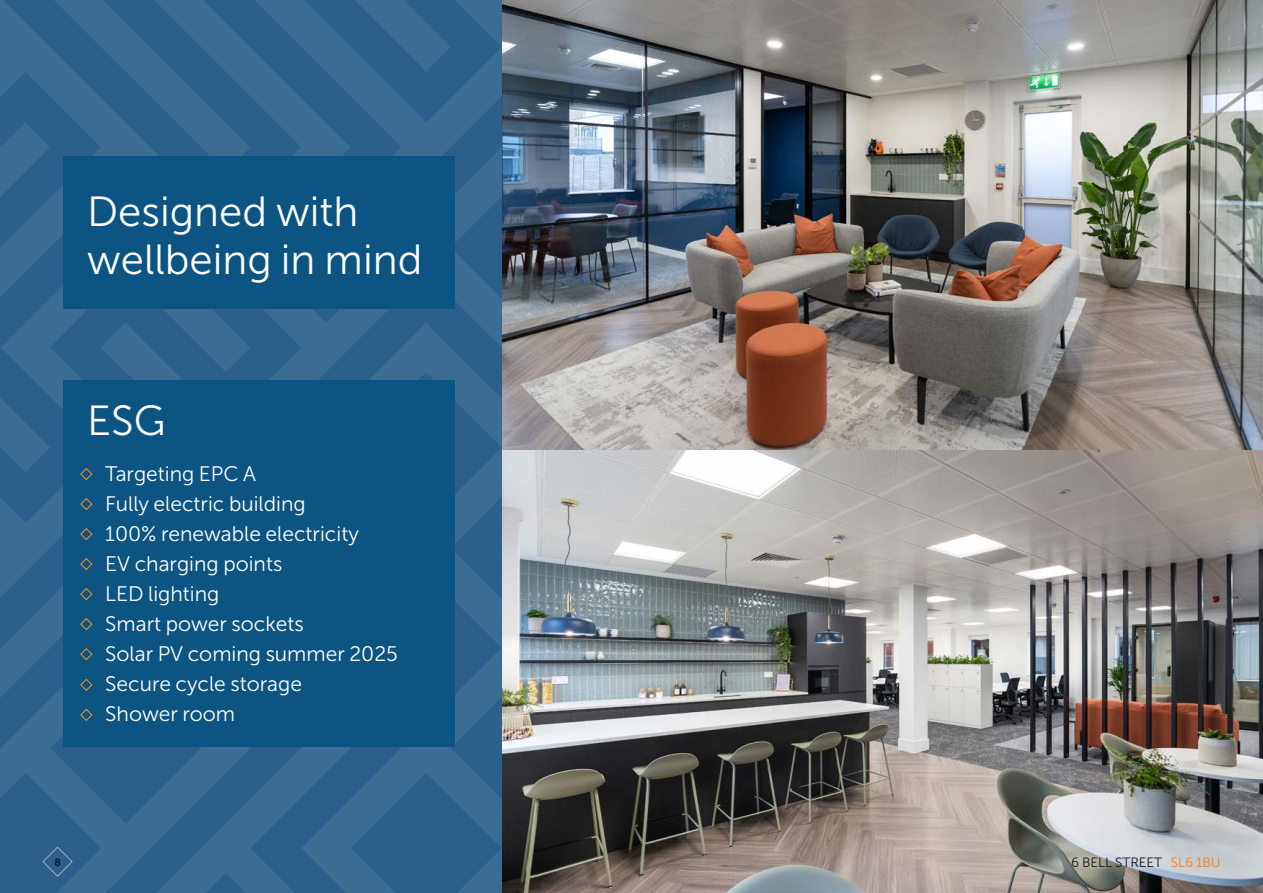
<style>
.page{position:relative;width:1263px;height:893px;background:#fff}
.page>*{position:absolute;margin:0;border:0;box-sizing:border-box;transform-origin:0 0}
.t1{font:42px "Museo Sans 300";color:#fff}
.t2{font:21px "Museo Sans 300";color:#fff}
.t3{font:13.5px "Museo Sans 300";color:#1a1412}
.t4{font:10.5px "Museo Sans 700";color:#0b171c}
.s1{color:#f57f21}
</style>
<div class="page">
<img style="left:502px;top:0;width:761px;height:450px">
<img style="left:502px;top:450px;width:761px;height:443px">
<svg style="left:0;top:0;width:502px;height:122px;background:#34658e"></svg>
<svg style="left:0;top:122px;width:502px;height:771px;background:#33648e"></svg>
<svg style="left:136px;top:747px;width:215px;height:146px;background:#34658e"></svg>
<svg style="left:42px;top:846px;width:31px;height:31px"></svg>
<div style="left:64px;top:381px;width:391px;height:366px;background:#0c5481"></div>
<div style="left:64px;top:156px;width:391px;height:152px;background:#0c5481"></div>
<svg style="left:80px;top:648px;width:13px;height:13px"></svg>
<svg style="left:80px;top:618px;width:13px;height:13px"></svg>
<svg style="left:80px;top:588px;width:13px;height:13px"></svg>
<svg style="left:80px;top:558px;width:13px;height:13px"></svg>
<svg style="left:80px;top:528px;width:13px;height:13px"></svg>
<svg style="left:80px;top:498px;width:13px;height:13px"></svg>
<svg style="left:80px;top:468px;width:13px;height:13px"></svg>
<svg style="left:80px;top:708px;width:13px;height:13px"></svg>
<svg style="left:80px;top:678px;width:13px;height:13px"></svg>
<p class="t1" style="left:87px;top:189px;width:273px">Designed with</p>
<p class="t1" style="left:87px;top:237px;width:337px">wellbeing in mind</p>
<p class="t1" style="left:87px;top:398px;width:80px">ESG</p>
<p class="t2" style="left:105px;top:462px;width:152px">Targeting EPC A</p>
<p class="t2" style="left:105px;top:492px;width:202px">Fully electric building</p>
<p class="t2" style="left:105px;top:522px;width:255px">100% renewable electricity</p>
<p class="t2" style="left:105px;top:552px;width:179px">EV charging points</p>
<p class="t2" style="left:105px;top:582px;width:116px">LED lighting</p>
<p class="t2" style="left:105px;top:612px;width:200px">Smart power sockets</p>
<p class="t2" style="left:105px;top:642px;width:294px">Solar PV coming summer 2025</p>
<p class="t2" style="left:105px;top:672px;width:198px">Secure cycle storage</p>
<p class="t2" style="left:105px;top:702px;width:131px">Shower room</p>
<p class="t4" style="left:54px;top:856px;width:8px">8</p>
<p class="t3" style="left:1071px;top:855px;width:151px">6 BELL STREET <span class="s1">SL6 1BU</span></p>
</div>
